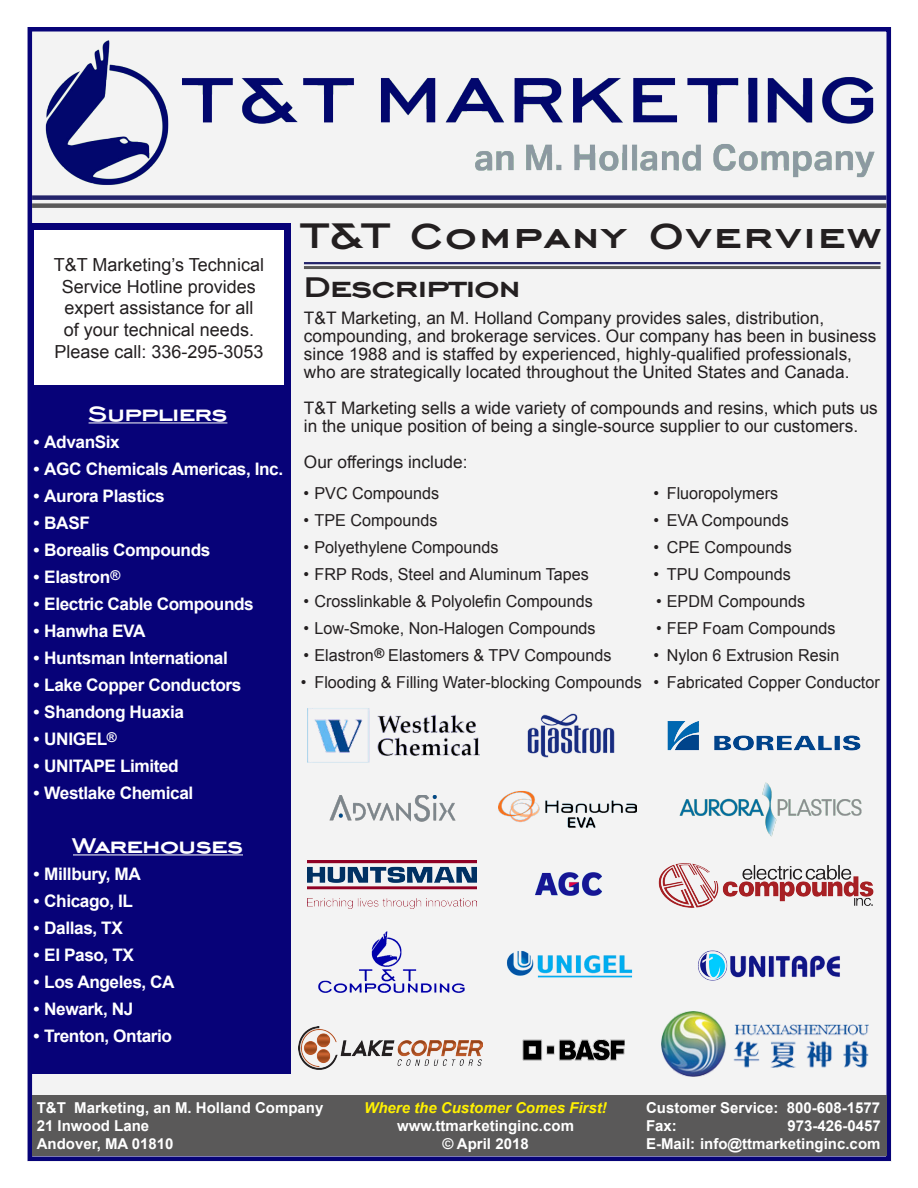
<style>
.page{position:relative;width:918px;height:1188px;background:#fff}
.page>*{position:absolute;margin:0;border:0;box-sizing:border-box;transform-origin:0 0}
.t1{font:700 45px "Chisel Wide";letter-spacing:.075em;color:#231f20}
.t2{font:700 36px "Chisel Wide";color:#231f20}
.t3{font:700 27px "Chisel Wide";color:#fff}
.t4{font:18px/21.6px "Arial";color:#231f20;text-align:center}
.t5{font:17.25px/18px "Arial";color:#231f20}
.t6{font:700 17.25px "Arial";letter-spacing:-.025em;color:#fff}
.t7{font:16.5px "Arial";color:#231f20}
.t8{font:700 15px "Arial";color:#fff}
.t9{font:italic 700 15px "Arial";color:#fff101}
</style>
<div class="page">
<div style="left:27px;top:27px;width:859px;height:1134px;background:#f3f3f3"></div>
<div style="left:32px;top:195px;width:855px;height:5px;background:#24246b"></div>
<div style="left:32px;top:203px;width:855px;height:5px;background:#5a5959"></div>
<div style="left:32px;top:1095px;width:854px;height:60px;background:#5a5959"></div>
<hr style="left:304px;top:266px;width:576px;height:3px;background:#5a5959">
<hr style="left:304px;top:262px;width:576px;height:2px;background:#24246b">
<div style="left:32px;top:223px;width:259px;height:851px;background:#070278"></div>
<hr style="left:89px;top:423px;width:138px;height:1px;background:#fff">
<hr style="left:73px;top:855px;width:170px;height:1px;background:#fff">
<div style="left:34px;top:230px;width:250px;height:155px;background:#fff"></div>
<img style="left:534px;top:872px;width:69px;height:24px">
<img style="left:665px;top:718px;width:201px;height:38px">
<img style="left:654px;top:859px;width:222px;height:50px">
<img style="left:525px;top:711px;width:92px;height:50px">
<img style="left:496px;top:789px;width:143px;height:40px">
<img style="left:662px;top:1011px;width:207px;height:65px">
<img style="left:307px;top:860px;width:169px;height:49px">
<img style="left:298px;top:1027px;width:185px;height:43px">
<img style="left:330px;top:795px;width:125px;height:26px">
<img style="left:316px;top:930px;width:151px;height:64px">
<img style="left:505px;top:949px;width:128px;height:30px">
<img style="left:696px;top:949px;width:145px;height:33px">
<img style="left:307px;top:707px;width:173px;height:57px">
<img style="left:519px;top:1039px;width:105px;height:21px">
<img style="left:37px;top:37px;width:846px;height:154px">
<img style="left:677px;top:781px;width:187px;height:57px">
<p class="t4" style="left:54px;top:254px;width:212px">T&amp;T Marketing’s Technical<br>Service Hotline provides</p>
<p class="t4" style="left:64px;top:297px;width:191px">expert assistance for all</p>
<p class="t4" style="left:64px;top:319px;width:192px">of your technical needs.</p>
<p class="t4" style="left:54px;top:341px;width:211px">Please call: 336-295-3053</p>
<p class="t3" style="left:89px;top:397px;width:140px">Suppliers</p>
<p class="t6" style="left:34px;top:431px;width:88px">• AdvanSix</p>
<p class="t6" style="left:34px;top:458px;width:251px">• AGC Chemicals Americas, Inc.</p>
<p class="t6" style="left:34px;top:485px;width:133px">• Aurora Plastics</p>
<p class="t6" style="left:34px;top:512px;width:58px">• BASF</p>
<p class="t6" style="left:34px;top:539px;width:178px">• Borealis Compounds</p>
<p class="t6" style="left:34px;top:566px;width:88px">• Elastron<sup>®</sup></p>
<p class="t6" style="left:34px;top:593px;width:222px">• Electric Cable Compounds</p>
<p class="t6" style="left:34px;top:620px;width:114px">• Hanwha EVA</p>
<p class="t6" style="left:34px;top:647px;width:196px">• Huntsman International</p>
<p class="t6" style="left:34px;top:674px;width:209px">• Lake Copper Conductors</p>
<p class="t6" style="left:34px;top:701px;width:152px">• Shandong Huaxia</p>
<p class="t6" style="left:34px;top:728px;width:85px">• UNIGEL<sup>®</sup></p>
<p class="t6" style="left:34px;top:755px;width:147px">• UNITAPE Limited</p>
<p class="t6" style="left:34px;top:782px;width:161px">• Westlake Chemical</p>
<p class="t3" style="left:73px;top:829px;width:171px">Warehouses</p>
<p class="t6" style="left:34px;top:863px;width:109px">• Millbury, MA</p>
<p class="t6" style="left:34px;top:890px;width:101px">• Chicago, IL</p>
<p class="t6" style="left:34px;top:917px;width:91px">• Dallas, TX</p>
<p class="t6" style="left:34px;top:944px;width:102px">• El Paso, TX</p>
<p class="t6" style="left:34px;top:971px;width:143px">• Los Angeles, CA</p>
<p class="t6" style="left:34px;top:998px;width:101px">• Newark, NJ</p>
<p class="t6" style="left:34px;top:1025px;width:140px">• Trenton, Ontario</p>
<p class="t1" style="left:304px;top:207px;width:578px">T&amp;T Company Overview</p>
<p class="t2" style="left:304px;top:264px;width:218px">Description</p>
<p class="t5" style="left:304px;top:309px;width:522px">T&amp;T Marketing, an M. Holland Company provides sales, distribution,</p>
<p class="t5" style="left:304px;top:327px;width:574px">compounding, and brokerage services. Our company has been in business since 1988 and is staffed by experienced, highly-qualified professionals, who are strategically located throughout the United States and Canada.</p>
<p class="t5" style="left:304px;top:399px;width:575px">T&amp;T Marketing sells a wide variety of compounds and resins, which puts us in the unique position of being a single-source supplier to our customers.</p>
<p class="t5" style="left:304px;top:453px;width:165px">Our offerings include:</p>
<p class="t7" style="left:304px;top:482px;width:137px">• PVC Compounds</p>
<p class="t7" style="left:304px;top:509px;width:135px">• TPE Compounds</p>
<p class="t7" style="left:304px;top:536px;width:197px">• Polyethylene Compounds</p>
<p class="t7" style="left:304px;top:563px;width:287px">• FRP Rods, Steel and Aluminum Tapes</p>
<p class="t7" style="left:304px;top:590px;width:291px">• Crosslinkable &amp; Polyolefin Compounds</p>
<p class="t7" style="left:304px;top:617px;width:294px">• Low-Smoke, Non-Halogen Compounds</p>
<p class="t7" style="left:304px;top:644px;width:310px">• Elastron<sup>®</sup> Elastomers &amp; TPV Compounds</p>
<p class="t7" style="left:301px;top:671px;width:342px">• Flooding &amp; Filling Water-blocking Compounds</p>
<p class="t7" style="left:653px;top:482px;width:126px">• Fluoropolymers</p>
<p class="t7" style="left:653px;top:509px;width:137px">• EVA Compounds</p>
<p class="t7" style="left:653px;top:536px;width:140px">• CPE Compounds</p>
<p class="t7" style="left:653px;top:563px;width:139px">• TPU Compounds</p>
<p class="t7" style="left:656px;top:590px;width:151px">• EPDM Compounds</p>
<p class="t7" style="left:656px;top:617px;width:181px">• FEP Foam Compounds</p>
<p class="t7" style="left:653px;top:644px;width:188px">• Nylon 6 Extrusion Resin</p>
<p class="t7" style="left:653px;top:671px;width:228px">• Fabricated Copper Conductor</p>
<p class="t8" style="left:37px;top:1098px;width:288px">T&amp;T Marketing, an M. Holland Company</p>
<p class="t8" style="left:37px;top:1116px;width:114px">21 Inwood Lane</p>
<p class="t8" style="left:37px;top:1134px;width:138px">Andover, MA 01810</p>
<p class="t9" style="left:364px;top:1098px;width:244px">Where the Customer Comes First!</p>
<p class="t8" style="left:397px;top:1116px;width:178px">www.ttmarketinginc.com</p>
<p class="t8" style="left:442px;top:1134px;width:88px">© April 2018</p>
<p class="t8" style="left:646px;top:1098px;width:236px">Customer Service: 800-608-1577</p>
<p class="t8" style="left:646px;top:1116px;width:32px">Fax:</p>
<p class="t8" style="left:788px;top:1116px;width:95px">973-426-0457</p>
<p class="t8" style="left:646px;top:1134px;width:236px">E-Mail: info@ttmarketinginc.com</p>
</div>
